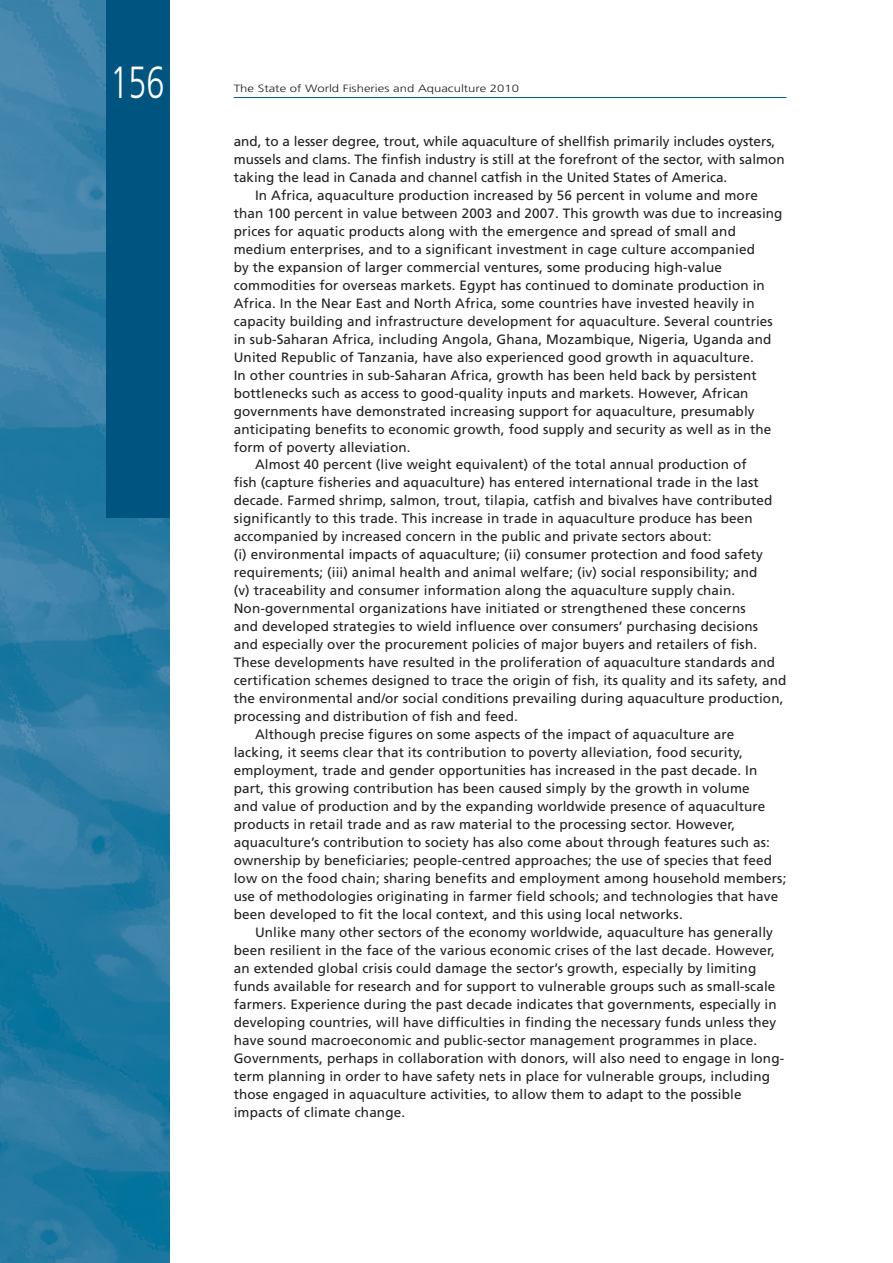
<style>
.page{position:relative;width:893px;height:1263px;background:#fff}
.page>*{position:absolute;margin:0;border:0;box-sizing:border-box;transform-origin:0 0}
.t1{font:300 45px "Frutiger LT Std";color:#fff;scale:.72 1}
.t2{font:13.5px "Frutiger LT Std";letter-spacing:.01em;color:#231f20}
.t3{font:300 10.5px "Frutiger LT Std";color:#231f20;scale:1.25 1}
</style>
<div class="page">
<img style="left:0;top:0;width:170px;height:1263px">
<div style="left:106px;top:0;width:64px;height:518px;background:#005480"></div>
<hr style="left:234px;top:97px;width:552px;height:1px;background:#005480">
<h1 class="t1" style="left:110px;top:63px;width:77px">156</h1>
<p class="t3" style="left:234px;top:84px;width:230px">The State of World Fisheries and Aquaculture 2010</p>
<p class="t2" style="left:234px;top:135px;width:543px">and, to a lesser degree, trout, while aquaculture of shellfish primarily includes oysters,</p>
<p class="t2" style="left:234px;top:153px;width:552px">mussels and clams. The finfish industry is still at the forefront of the sector, with salmon</p>
<p class="t2" style="left:234px;top:171px;width:495px">taking the lead in Canada and channel catfish in the United States of America.</p>
<p class="t2" style="left:255px;top:189px;width:504px">In Africa, aquaculture production increased by 56 percent in volume and more</p>
<p class="t2" style="left:234px;top:207px;width:550px">than 100 percent in value between 2003 and 2007. This growth was due to increasing</p>
<p class="t2" style="left:234px;top:225px;width:504px">prices for aquatic products along with the emergence and spread of small and</p>
<p class="t2" style="left:234px;top:243px;width:523px">medium enterprises, and to a significant investment in cage culture accompanied</p>
<p class="t2" style="left:234px;top:261px;width:490px">by the expansion of larger commercial ventures, some producing high-value</p>
<p class="t2" style="left:234px;top:279px;width:532px">commodities for overseas markets. Egypt has continued to dominate production in</p>
<p class="t2" style="left:234px;top:297px;width:522px">Africa. In the Near East and North Africa, some countries have invested heavily in</p>
<p class="t2" style="left:234px;top:315px;width:540px">capacity building and infrastructure development for aquaculture. Several countries</p>
<p class="t2" style="left:234px;top:333px;width:539px">in sub-Saharan Africa, including Angola, Ghana, Mozambique, Nigeria, Uganda and</p>
<p class="t2" style="left:234px;top:351px;width:522px">United Republic of Tanzania, have also experienced good growth in aquaculture.</p>
<p class="t2" style="left:234px;top:369px;width:524px">In other countries in sub-Saharan Africa, growth has been held back by persistent</p>
<p class="t2" style="left:234px;top:387px;width:516px">bottlenecks such as access to good-quality inputs and markets. However, African</p>
<p class="t2" style="left:234px;top:405px;width:522px">governments have demonstrated increasing support for aquaculture, presumably</p>
<p class="t2" style="left:234px;top:423px;width:539px">anticipating benefits to economic growth, food supply and security as well as in the</p>
<p class="t2" style="left:234px;top:441px;width:178px">form of poverty alleviation.</p>
<p class="t2" style="left:255px;top:459px;width:493px">Almost 40 percent (live weight equivalent) of the total annual production of</p>
<p class="t2" style="left:234px;top:477px;width:526px">fish (capture fisheries and aquaculture) has entered international trade in the last</p>
<p class="t2" style="left:234px;top:495px;width:540px">decade. Farmed shrimp, salmon, trout, tilapia, catfish and bivalves have contributed</p>
<p class="t2" style="left:234px;top:513px;width:520px">significantly to this trade. This increase in trade in aquaculture produce has been</p>
<p class="t2" style="left:234px;top:531px;width:479px">accompanied by increased concern in the public and private sectors about:</p>
<p class="t2" style="left:234px;top:549px;width:531px">(i) environmental impacts of aquaculture; (ii) consumer protection and food safety</p>
<p class="t2" style="left:234px;top:567px;width:525px">requirements; (iii) animal health and animal welfare; (iv) social responsibility; and</p>
<p class="t2" style="left:234px;top:585px;width:503px">(v) traceability and consumer information along the aquaculture supply chain.</p>
<p class="t2" style="left:234px;top:603px;width:513px">Non-governmental organizations have initiated or strengthened these concerns</p>
<p class="t2" style="left:234px;top:621px;width:526px">and developed strategies to wield influence over consumers’ purchasing decisions</p>
<p class="t2" style="left:234px;top:639px;width:525px">and especially over the procurement policies of major buyers and retailers of fish.</p>
<p class="t2" style="left:234px;top:657px;width:543px">These developments have resulted in the proliferation of aquaculture standards and</p>
<p class="t2" style="left:234px;top:675px;width:554px">certification schemes designed to trace the origin of fish, its quality and its safety, and</p>
<p class="t2" style="left:234px;top:693px;width:551px">the environmental and/or social conditions prevailing during aquaculture production,</p>
<p class="t2" style="left:234px;top:711px;width:286px">processing and distribution of fish and feed.</p>
<p class="t2" style="left:255px;top:729px;width:481px">Although precise figures on some aspects of the impact of aquaculture are</p>
<p class="t2" style="left:234px;top:747px;width:510px">lacking, it seems clear that its contribution to poverty alleviation, food security,</p>
<p class="t2" style="left:234px;top:765px;width:525px">employment, trade and gender opportunities has increased in the past decade. In</p>
<p class="t2" style="left:234px;top:783px;width:517px">part, this growing contribution has been caused simply by the growth in volume</p>
<p class="t2" style="left:234px;top:801px;width:533px">and value of production and by the expanding worldwide presence of aquaculture</p>
<p class="t2" style="left:234px;top:819px;width:503px">products in retail trade and as raw material to the processing sector. However,</p>
<p class="t2" style="left:234px;top:837px;width:537px">aquaculture’s contribution to society has also come about through features such as:</p>
<p class="t2" style="left:234px;top:855px;width:540px">ownership by beneficiaries; people-centred approaches; the use of species that feed</p>
<p class="t2" style="left:234px;top:873px;width:554px">low on the food chain; sharing benefits and employment among household members;</p>
<p class="t2" style="left:234px;top:891px;width:546px">use of methodologies originating in farmer field schools; and technologies that have</p>
<p class="t2" style="left:234px;top:909px;width:450px">been developed to fit the local context, and this using local networks.</p>
<p class="t2" style="left:255px;top:927px;width:519px">Unlike many other sectors of the economy worldwide, aquaculture has generally</p>
<p class="t2" style="left:234px;top:945px;width:543px">been resilient in the face of the various economic crises of the last decade. However,</p>
<p class="t2" style="left:234px;top:963px;width:524px">an extended global crisis could damage the sector’s growth, especially by limiting</p>
<p class="t2" style="left:234px;top:981px;width:543px">funds available for research and for support to vulnerable groups such as small-scale</p>
<p class="t2" style="left:234px;top:999px;width:544px">farmers. Experience during the past decade indicates that governments, especially in</p>
<p class="t2" style="left:234px;top:1017px;width:544px">developing countries, will have difficulties in finding the necessary funds unless they</p>
<p class="t2" style="left:234px;top:1035px;width:525px">have sound macroeconomic and public-sector management programmes in place.</p>
<p class="t2" style="left:234px;top:1053px;width:552px">Governments, perhaps in collaboration with donors, will also need to engage in long-</p>
<p class="t2" style="left:234px;top:1071px;width:538px">term planning in order to have safety nets in place for vulnerable groups, including</p>
<p class="t2" style="left:234px;top:1089px;width:509px">those engaged in aquaculture activities, to allow them to adapt to the possible</p>
<p class="t2" style="left:234px;top:1107px;width:173px">impacts of climate change.</p>
</div>
